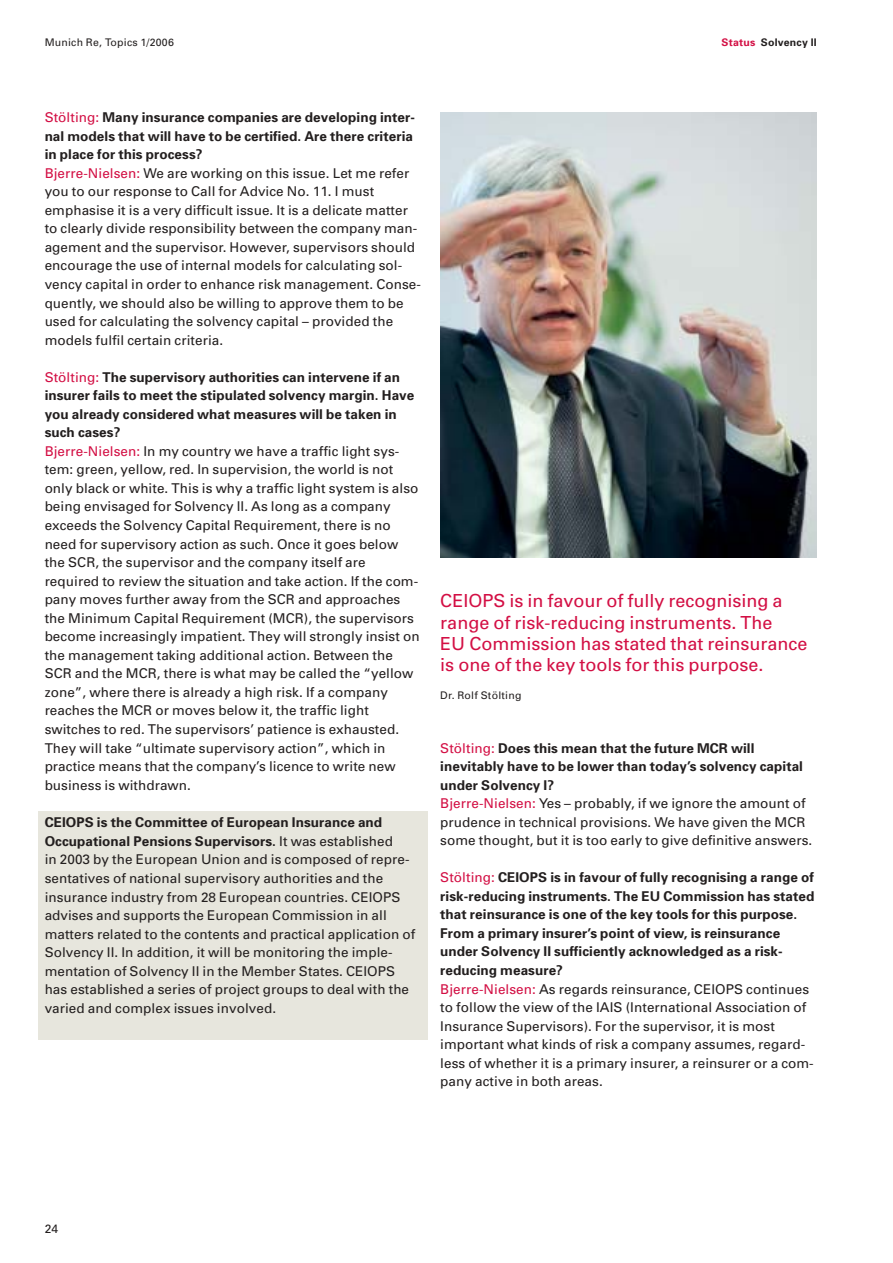
<style>
.page{position:relative;width:893px;height:1263px;background:#fff}
.page>*{position:absolute;margin:0;border:0;box-sizing:border-box;transform-origin:0 0}
.t1{font:18px/21.1px "MR Univers";color:#d30f44}
.t2{font:13.5px/18.6px "MR Univers";letter-spacing:.005em;color:#231f1f}
.t3{font:12px "MR Univers";color:#231f1f}
.t4{font:10.5px "MR Univers";letter-spacing:.02em;color:#231f1f}
.t5{font:700 10.5px "MR Univers";letter-spacing:.02em;color:#231f1f}
.s1{color:#d30f44}
.s2{font-weight:700}
</style>
<div class="page">
<img style="left:440px;top:112px;width:376px;height:445px">
<div style="left:38px;top:812px;width:389px;height:228px;background:#e7e6dd"></div>
<p class="t4" style="left:45px;top:38px;width:131px">Munich Re, Topics 1/2006</p>
<p class="t5" style="left:721px;top:38px;width:97px"><span class="s1">Status</span> Solvency II</p>
<p class="t2" style="left:45px;top:109px;width:378px"><span class="s1">Stölting:</span> <span class="s2">Many insurance companies are developing inter&shy;nal models that will have to be certified. Are there criteria in place for this process?<br></span><span class="s1">Bjerre-Nielsen:</span> We are working on this issue. Let me refer you to our response to Call for Advice No. 11. I must emphasise it is a very difficult issue. It is a delicate matter to clearly divide responsibility between the company man&shy;agement and the supervisor. However, supervisors should encourage the use of internal models for calculating sol&shy;vency capital in order to enhance risk management. Conse&shy;quently, we should also be willing to approve them to be used for calculating the solvency capital – provided the models fulfil certain criteria.</p>
<p class="t2" style="left:45px;top:369px;width:376px"><span class="s1">Stölting:</span> <span class="s2">The supervisory authorities can intervene if an insurer fails to meet the stipulated solvency margin. Have you already considered what measures will be taken in such cases?<br></span><span class="s1">Bjerre-Nielsen:</span> In my country we have a traffic light sys&shy;tem: green, yellow, red. In supervision, the world is not only black or white. This is why a traffic light system is also being envisaged for Solvency II. As long as a company exceeds the Solvency Capital Requirement, there is no need for supervisory action as such. Once it goes below the SCR, the supervisor and the company itself are required to review the situation and take action. If the com&shy;pany moves further away from the SCR and approaches the Minimum Capital Requirement (MCR), the supervisors become increasingly impatient. They will strongly insist on the management taking additional action. Between the SCR and the MCR, there is what may be called the “yellow zone”, where there is already a high risk. If a company reaches the MCR or moves below it, the traffic light switches to red. The supervisors’ patience is exhausted.<br>They will take “ultimate supervisory action”, which in practice means that the company’s licence to write new business is withdrawn.</p>
<p class="t2" style="left:45px;top:814px;width:372px"><span class="s2">CEIOPS is the Committee of European Insurance and Occupational Pensions Supervisors.</span> It was established<br>in 2003 by the European Union and is composed of repre&shy;sentatives of national supervisory authorities and the insurance industry from 28 European countries. CEIOPS advises and supports the European Commission in all matters related to the contents and practical application of Solvency II. In addition, it will be monitoring the imple&shy;mentation of Solvency II in the Member States. CEIOPS has established a series of project groups to deal with the varied and complex issues involved.</p>
<h1 class="t1" style="left:440px;top:592px;width:368px">CEIOPS is in favour of fully recognising a range of risk-reducing instruments. The<br>EU Commission has stated that reinsurance is one of the key tools for this purpose.</h1>
<p class="t4" style="left:440px;top:691px;width:83px">Dr. Rolf Stölting</p>
<p class="t2" style="left:440px;top:740px;width:373px"><span class="s1">Stölting:</span> <span class="s2">Does this mean that the future MCR will inevitably have to be lower than today’s solvency capital under Solvency I?<br></span><span class="s1">Bjerre-Nielsen:</span> Yes – probably, if we ignore the amount of prudence in technical provisions. We have given the MCR some thought, but it is too early to give definitive answers.</p>
<p class="t2" style="left:440px;top:869px;width:375px"><span class="s1">Stölting:</span> <span class="s2">CEIOPS is in favour of fully recognising a range of risk-reducing instruments. The EU Commission has stated that reinsurance is one of the key tools for this purpose.<br>From a primary insurer’s point of view, is reinsurance under Solvency II sufficiently acknowledged as a risk&shy;reducing measure?<br></span><span class="s1">Bjerre-Nielsen:</span> As regards reinsurance, CEIOPS continues to follow the view of the IAIS (International Association of Insurance Supervisors). For the supervisor, it is most important what kinds of risk a company assumes, regard&shy;less of whether it is a primary insurer, a reinsurer or a com&shy;pany active in both areas.</p>
<p class="t3" style="left:45px;top:1225px;width:15px">24</p>
</div>
